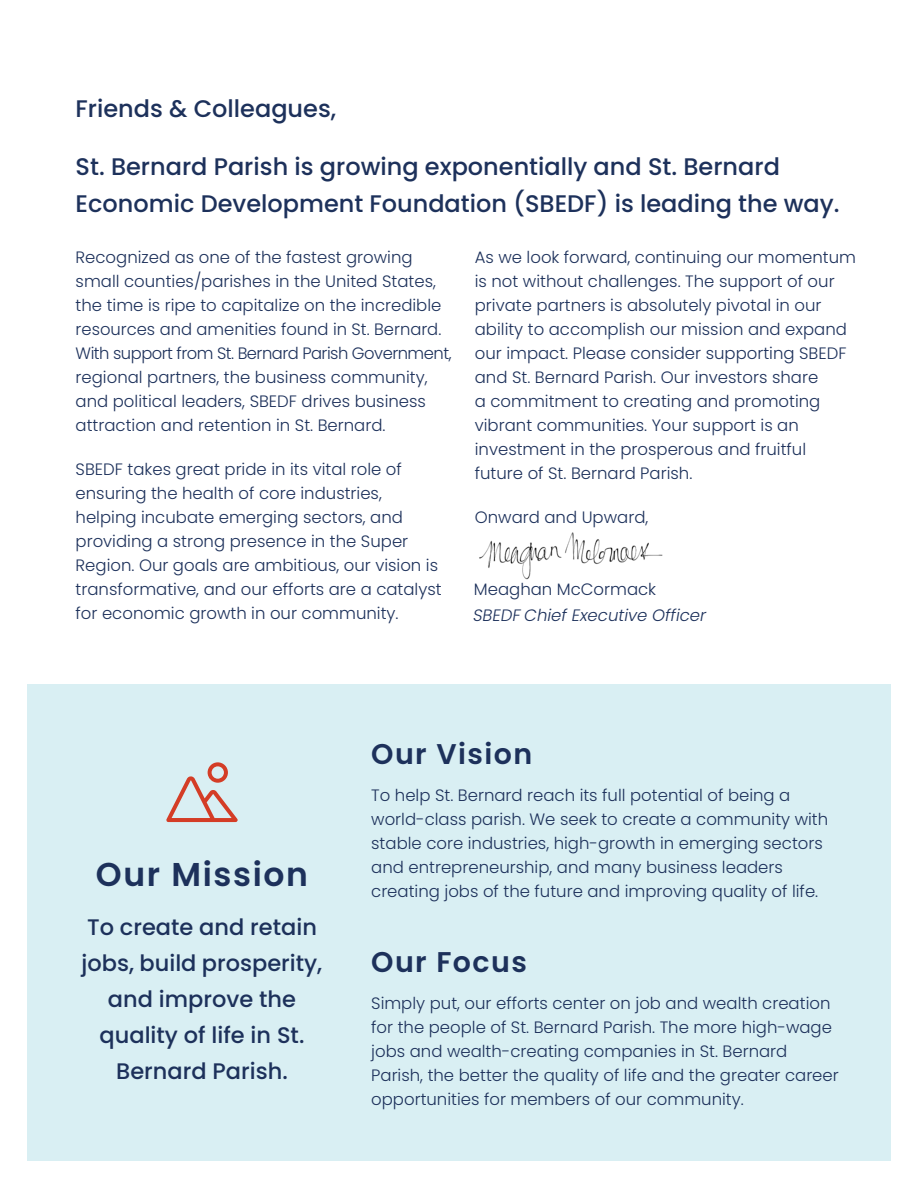
<style>
.page{position:relative;width:918px;height:1188px;background:#fff}
.page>*{position:absolute;margin:0;border:0;box-sizing:border-box;transform-origin:0 0}
.t1{font:600 33px "Poppins";letter-spacing:.05em;color:#1d315b}
.t2{font:600 28.5px "Poppins";letter-spacing:.05em;color:#1d315b}
.t3{font:500 24px/37.5px "Poppins";color:#1d315b}
.t4{font:500 22.5px/36px "Poppins";color:#1d315b;text-align:center}
.t5{font:300 16.5px/24px "Poppins";color:#1d315b}
.t6{font:italic 300 16.5px/26.4px "Poppins";color:#1d315b}
.s1{font-style:normal}
.s2{font-style:inherit}
</style>
<div class="page">
<div style="left:27px;top:685px;width:864px;height:476px;background:#d9eff3"></div>
<svg style="left:166px;top:762px;width:72px;height:60px"></svg>
<img style="left:479px;top:532px;width:184px;height:48px">
<h3 class="t3" style="left:76px;top:90px;width:262px">Friends &amp; Colleagues,</h3>
<h3 class="t3" style="left:76px;top:147px;width:766px">St. Bernard Parish is growing exponentially and St. Bernard<br>Economic Development Foundation (SBEDF) is leading the way.</h3>
<p class="t5" style="left:76px;top:245px;width:377px">Recognized as one of the fastest growing small counties/parishes in the United States, the time is ripe to capitalize on the incredible resources and amenities found in St. Bernard.<br>With support from St. Bernard Parish Government, regional partners, the business community, and political leaders, SBEDF drives business attraction and retention in St. Bernard.</p>
<p class="t5" style="left:76px;top:458px;width:368px">SBEDF takes great pride in its vital role of ensuring the health of core industries, helping incubate emerging sectors, and providing a strong presence in the Super Region. Our goals are ambitious, our vision is transformative, and our efforts are a catalyst for economic growth in our community.</p>
<p class="t5" style="left:475px;top:245px;width:383px">As we look forward, continuing our momentum is not without challenges. The support of our private partners is absolutely pivotal in our ability to accomplish our mission and expand our impact. Please consider supporting SBEDF and St. Bernard Parish. Our investors share<br>a commitment to creating and promoting vibrant communities. Your support is an investment in the prosperous and fruitful future of St. Bernard Parish.</p>
<p class="t5" style="left:475px;top:506px;width:175px">Onward and Upward,</p>
<p class="t6" style="left:472px;top:576px;width:235px"><span class="s1">Meaghan McCormack<br></span><span class="s2">SBEDF</span> Chief Executive Officer</p>
<h1 class="t1" style="left:96px;top:855px;width:214px">Our Mission</h1>
<h3 class="t4" style="left:82px;top:909px;width:242px">To create and retain jobs, build prosperity, and improve the quality of life in St.<br>Bernard Parish.</h3>
<h2 class="t2" style="left:371px;top:737px;width:162px">Our Vision</h2>
<p class="t5" style="left:371px;top:783px;width:459px">To help St. Bernard reach its full potential of being a world-class parish. We seek to create a community with stable core industries, high-growth in emerging sectors and entrepreneurship, and many business leaders creating jobs of the future and improving quality of life.</p>
<h2 class="t2" style="left:371px;top:945px;width:157px">Our Focus</h2>
<p class="t5" style="left:371px;top:992px;width:469px">Simply put, our efforts center on job and wealth creation for the people of St. Bernard Parish. The more high-wage jobs and wealth-creating companies in St. Bernard Parish, the better the quality of life and the greater career opportunities for members of our community.</p>
</div>
